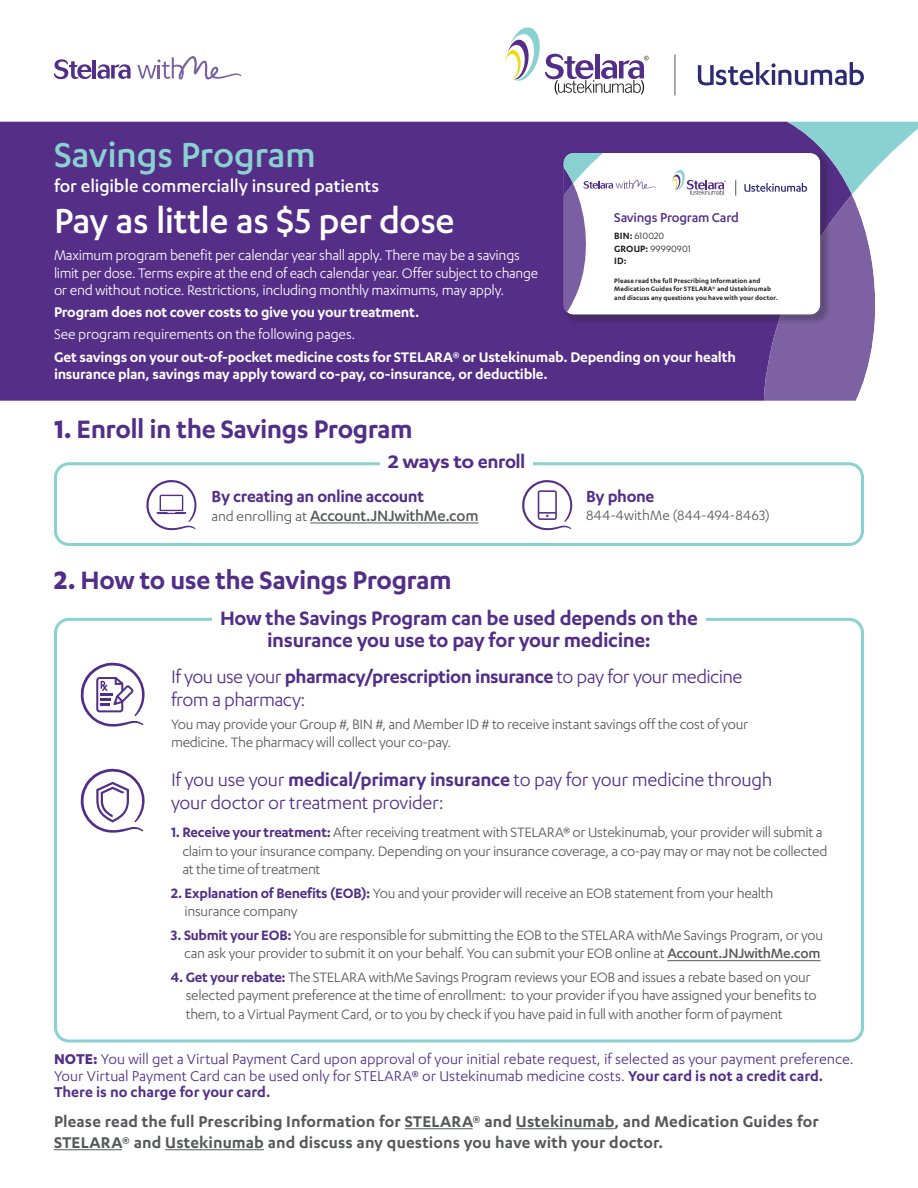
<style>
.page{position:relative;width:918px;height:1188px;background:#fff}
.page>*{position:absolute;margin:0;border:0;box-sizing:border-box;transform-origin:0 0}
.t1{font:500 40.2px "Karbon";letter-spacing:-.015em;color:#fff}
.t2{font:500 40.2px "Karbon";letter-spacing:-.01em;color:#89d2d1}
.t3{font:600 29.25px "Karbon";letter-spacing:-.015em;color:#522e88}
.t4{font:600 22.5px/22.5px "Karbon";letter-spacing:-.015em;color:#522e88;text-align:center}
.t5{font:21px/22.5px "Karbon";letter-spacing:-.02em;color:#522e88}
.t6{font:600 21px "Karbon";letter-spacing:-.025em;color:#522e88;scale:1.15 1}
.t7{font:500 19.95px "Karbon";letter-spacing:-.005em;color:#fff}
.t8{font:600 18.6px "Karbon";letter-spacing:-.02em;color:#522e88}
.t9{font:600 18px/21px "Karbon";letter-spacing:.005em;color:#57585a}
.t10{font:500 17.25px "Karbon";letter-spacing:-.015em;color:#57585a}
.t11{font:16.5px/16.5px "Karbon";color:#522e88}
.t12{font:16.2px/17.7px "Karbon";letter-spacing:-.015em;color:#fff}
.t13{font:600 16.2px/17.5px "Karbon";letter-spacing:-.015em;color:#fff}
.t14{font:15.75px/18.8px "Karbon";letter-spacing:-.02em;color:#57585a}
.t15{font:15.6px "Karbon";letter-spacing:.01em;color:#57585a}
.t16{font:500 14.85px "Karbon";letter-spacing:-.015em;color:#522e88}
.t17{font:10.5px/12.8px "Karbon";letter-spacing:.005em;color:#231f20}
.t18{font:600 7.35px/8.4px "Karbon";letter-spacing:.015em;color:#231f20}
.s1{font-weight:600}
.s2{font-weight:700}
.s3{font-weight:400;font-size:15.6px}
.s4{font-weight:600;color:#522e88}
.s5{font-weight:500}
</style>
<div class="page">
<div style="left:0;top:122px;width:564px;height:279px;background:#542e87"></div>
<hr style="left:405px;top:1128px;width:68px;height:1px;background:#57585a">
<hr style="left:516px;top:1128px;width:98px;height:1px;background:#57585a">
<hr style="left:54px;top:1149px;width:68px;height:1px;background:#57585a">
<hr style="left:165px;top:1149px;width:99px;height:1px;background:#57585a">
<svg style="left:564px;top:122px;width:354px;height:279px"></svg>
<div style="left:54px;top:618px;width:810px;height:424px;border:3px solid #89d2d1;border-radius:14px"></div>
<div style="left:212px;top:603px;width:494px;height:50px;background:#fff"></div>
<hr style="left:667px;top:960px;width:154px;height:1px;background:#57585a">
<svg style="left:80px;top:662px;width:65px;height:65px"></svg>
<svg style="left:80px;top:769px;width:65px;height:64px"></svg>
<div style="left:54px;top:462px;width:810px;height:84px;border:3px solid #89d2d1;border-radius:14px"></div>
<div style="left:380px;top:450px;width:153px;height:23px;background:#fff"></div>
<svg style="left:522px;top:480px;width:50px;height:50px"></svg>
<hr style="left:310px;top:523px;width:169px;height:1px;background:#57585a">
<svg style="left:54px;top:59px;width:77px;height:20px"></svg>
<svg style="left:137px;top:56px;width:104px;height:24px"></svg>
<svg style="left:698px;top:62px;width:166px;height:23px"></svg>
<svg style="left:505px;top:27px;width:144px;height:68px"></svg>
<hr style="left:675px;top:54px;width:1px;height:41px;background:#57585a">
<svg style="left:146px;top:480px;width:51px;height:50px"></svg>
<h1 class="t2" style="left:54px;top:132px;width:263px">Savings Program</h1>
<p class="t7" style="left:54px;top:175px;width:327px">for eligible commercially insured patients</p>
<h1 class="t1" style="left:54px;top:199px;width:402px">Pay as little as $5 per dose</h1>
<p class="t12" style="left:54px;top:246px;width:486px">Maximum program benefit per calendar year shall apply. There may be a savings limit per dose. Terms expire at the end of each calendar year. Offer subject to change or end without notice. Restrictions, including monthly maximums, may apply.</p>
<p class="t13" style="left:54px;top:303px;width:367px">Program does not cover costs to give you your treatment.</p>
<p class="t12" style="left:54px;top:325px;width:303px">See program requirements on the following pages.</p>
<p class="t13" style="left:54px;top:347px;width:683px">Get savings on your out-of-pocket medicine costs for STELARA® or Ustekinumab. Depending on your health insurance plan, savings may apply toward co-pay, co-insurance, or deductible.</p>
<p class="t16" style="left:614px;top:209px;width:126px">Savings Program Card</p>
<p class="t17" style="left:614px;top:229px;width:78px"><span class="s1">BIN:</span> 610020<br><span class="s1">GROUP:</span> 99990901<br><span class="s1">ID:</span></p>
<p class="t18" style="left:614px;top:276px;width:165px">Please read the full Prescribing Information and<br>Medication Guides for STELARA® and Ustekinumab and discuss any questions you have with your doctor.</p>
<h2 class="t3" style="left:54px;top:413px;width:360px"><span class="s2">1.</span> Enroll in the Savings Program</h2>
<h3 class="t6" style="left:388px;top:450px;width:121px">2 ways to enroll</h3>
<p class="t8" style="left:212px;top:486px;width:214px">By creating an online account</p>
<p class="t10" style="left:212px;top:506px;width:268px"><span class="s3">and enrolling at</span> Account.JNJwithMe.com</p>
<h2 class="t3" style="left:54px;top:564px;width:399px"><span class="s2">2.</span> How to use the Savings Program</h2>
<p class="t8" style="left:586px;top:486px;width:70px">By phone</p>
<p class="t15" style="left:586px;top:507px;width:185px">844-4withMe (844-494-8463)</p>
<h3 class="t4" style="left:220px;top:606px;width:479px">How the Savings Program can be used depends on the insurance you use to pay for your medicine:</h3>
<h3 class="t5" style="left:171px;top:665px;width:573px">If you use your <span class="s1">pharmacy/prescription insurance</span> to pay for your medicine from a pharmacy:</h3>
<p class="t14" style="left:171px;top:714px;width:579px">You may provide your Group #, BIN #, and Member ID # to receive instant savings off the cost of your medicine. The pharmacy will collect your co-pay.</p>
<h3 class="t5" style="left:171px;top:768px;width:603px">If you use your <span class="s1">medical/primary insurance</span> to pay for your medicine through your doctor or treatment provider:</h3>
<p class="t14" style="left:182px;top:822px;width:647px;text-indent:-11px"><span class="s4">1. Receive your treatment:</span> After receiving treatment with STELARA® or Ustekinumab, your provider will submit a claim to your insurance company. Depending on your insurance coverage, a co-pay may or may not be collected at the time of treatment</p>
<p class="t14" style="left:185px;top:883px;width:590px;text-indent:-14px"><span class="s4">2. Explanation of Benefits (EOB):</span> You and your provider will receive an EOB statement from your health insurance company</p>
<p class="t14" style="left:171px;top:925px;width:654px;text-align:right"><span class="s4">3. Submit your EOB:</span> You are responsible for submitting the EOB to the STELARA withMe Savings Program, or you can ask your provider to submit it on your behalf. You can submit your EOB online at <span class="s5">Account.JNJwithMe.com</span></p>
<p class="t14" style="left:186px;top:967px;width:633px;text-indent:-15px"><span class="s4">4. Get your rebate:</span> The STELARA withMe Savings Program reviews your EOB and issues a rebate based on your selected payment preference at the time of enrollment: to your provider if you have assigned your benefits to them, to a Virtual Payment Card, or to you by check if you have paid in full with another form of payment</p>
<p class="t11" style="left:54px;top:1051px;width:801px"><span class="s2">NOTE:</span> You will get a Virtual Payment Card upon approval of your initial rebate request, if selected as your payment preference.<br>Your Virtual Payment Card can be used only for STELARA® or Ustekinumab medicine costs. <span class="s1">Your card is not a credit card.<br>There is no charge for your card.</span></p>
<p class="t9" style="left:54px;top:1110px;width:766px">Please read the full Prescribing Information for STELARA® and Ustekinumab, and Medication Guides for<br>STELARA® and Ustekinumab and discuss any questions you have with your doctor.</p>
</div>
